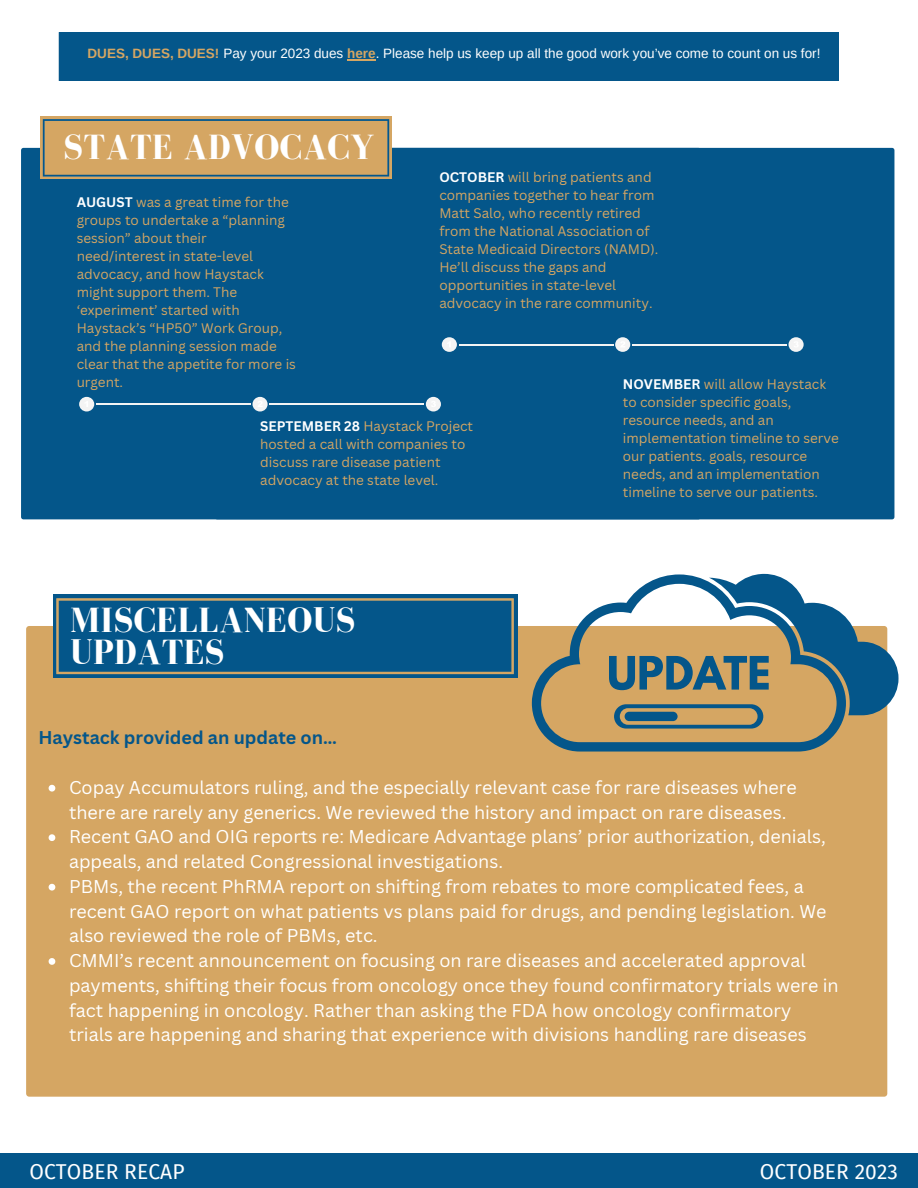
<style>
.page{position:relative;width:918px;height:1188px;background:#fff}
.page>*{position:absolute;margin:0;border:0;box-sizing:border-box;transform-origin:0 0}
.t1{font:700 36px/32.7px "Bodoni FLF";letter-spacing:.01em;color:#fff}
.t2{font:21px "Fira Sans";letter-spacing:.005em;color:#fff}
.t3{font:18px/24.8px "Canva Sans";color:#fff}
.t4{font:700 18px "Canva Sans";color:#04568a}
.t5{font:13.5px/18px "Canva Sans";color:#d5a663}
.t6{font:13.5px "Arimo";color:#fefefe}
.s1{font-weight:700;color:#d5a663}
.s2{font-weight:700;color:#fff}
</style>
<div class="page">
<div style="left:0;top:1153px;width:918px;height:35px;background:#04568a"></div>
<div style="left:21px;top:148px;width:194px;height:371px;background:#04568a"></div>
<div style="left:215px;top:148px;width:679px;height:371px;background:#04568a"></div>
<hr style="left:96px;top:403px;width:154px;height:2px;background:#f4f4f4">
<hr style="left:270px;top:403px;width:154px;height:2px;background:#f4f4f4">
<div style="left:79px;top:397px;width:15px;height:14px;background:#f4f4f4;border-radius:50%"></div>
<div style="left:252px;top:397px;width:16px;height:14px;background:#f4f4f4;border-radius:50%"></div>
<div style="left:426px;top:397px;width:15px;height:14px;background:#f4f4f4;border-radius:50%"></div>
<hr style="left:459px;top:344px;width:154px;height:2px;background:#f4f4f4">
<hr style="left:632px;top:344px;width:155px;height:2px;background:#f4f4f4">
<div style="left:442px;top:337px;width:15px;height:15px;background:#f4f4f4;border-radius:50%"></div>
<div style="left:615px;top:337px;width:15px;height:15px;background:#f4f4f4;border-radius:50%"></div>
<div style="left:789px;top:337px;width:15px;height:15px;background:#f4f4f4;border-radius:50%"></div>
<div style="left:40px;top:116px;width:352px;height:63px;background:#d5a663"></div>
<svg style="left:43px;top:119px;width:346px;height:58px"></svg>
<div style="left:26px;top:626px;width:861px;height:470px;background:#d5a663"></div>
<div style="left:53px;top:595px;width:464px;height:83px;background:linear-gradient(to right,#04568a,#04568a)"></div>
<svg style="left:56px;top:598px;width:458px;height:76px;background:#135b87"></svg>
<svg style="left:49px;top:785px;width:6px;height:7px"></svg>
<svg style="left:49px;top:834px;width:6px;height:7px"></svg>
<svg style="left:49px;top:884px;width:6px;height:7px"></svg>
<svg style="left:49px;top:958px;width:6px;height:7px"></svg>
<div style="left:59px;top:32px;width:780px;height:48px;background:#04568a"></div>
<svg style="left:532px;top:604px;width:314px;height:148px;background:#a39979"></svg>
<svg style="left:609px;top:574px;width:289px;height:155px"></svg>
<p class="t6" style="left:88px;top:46px;width:734px"><span class="s1">DUES, DUES, DUES!</span> Pay your 2023 dues <span class="s1">here</span>. Please help us keep up all the good work you’ve come to count on us for!</p>
<p class="t1" style="left:63px;top:130px;width:313px">STATE ADVOCACY</p>
<p class="t5" style="left:439px;top:167px;width:220px"><span class="s2">OCTOBER</span> will bring patients and companies together to hear from<br>Matt Salo, who recently retired from the National Association of<br>State Medicaid Directors (NAMD).<br>He’ll discuss the gaps and opportunities in state-level advocacy in the rare community.</p>
<p class="t5" style="left:77px;top:193px;width:221px"><span class="s2">AUGUST</span> was a great time for the groups to undertake a “planning session” about their need/interest in state-level advocacy, and how Haystack might support them. The ‘experiment’ started with<br>Haystack’s “HP50” Work Group, and the planning session made clear that the appetite for more is urgent.</p>
<p class="t5" style="left:260px;top:417px;width:214px"><span class="s2">SEPTEMBER 28</span> Haystack Project hosted a call with companies to discuss rare disease patient advocacy at the state level.</p>
<p class="t5" style="left:623px;top:375px;width:218px"><span class="s2">NOVEMBER</span> will allow Haystack to consider specific goals, resource needs, and an implementation timeline to serve our patients. goals, resource needs, and an implementation timeline to serve our patients.</p>
<p class="t1" style="left:70px;top:603px;width:287px">MISCELLANEOUS<br>UPDATES</p>
<p class="t4" style="left:38px;top:725px;width:300px">Haystack provided an update on…</p>
<p class="t3" style="left:69px;top:774px;width:729px">Copay Accumulators ruling, and the especially relevant case for rare diseases where there are rarely any generics. We reviewed the history and impact on rare diseases.</p>
<p class="t3" style="left:69px;top:824px;width:758px">Recent GAO and OIG reports re: Medicare Advantage plans’ prior authorization, denials, appeals, and related Congressional investigations.</p>
<p class="t3" style="left:69px;top:873px;width:759px">PBMs, the recent PhRMA report on shifting from rebates to more complicated fees, a recent GAO report on what patients vs plans paid for drugs, and pending legislation. We also reviewed the role of PBMs, etc.</p>
<p class="t3" style="left:69px;top:948px;width:771px">CMMI’s recent announcement on focusing on rare diseases and accelerated approval payments, shifting their focus from oncology once they found confirmatory trials were in fact happening in oncology. Rather than asking the FDA how oncology confirmatory trials are happening and sharing that experience with divisions handling rare diseases</p>
<p class="t2" style="left:30px;top:1160px;width:157px">OCTOBER RECAP</p>
<p class="t2" style="left:760px;top:1160px;width:140px">OCTOBER 2023</p>
</div>
